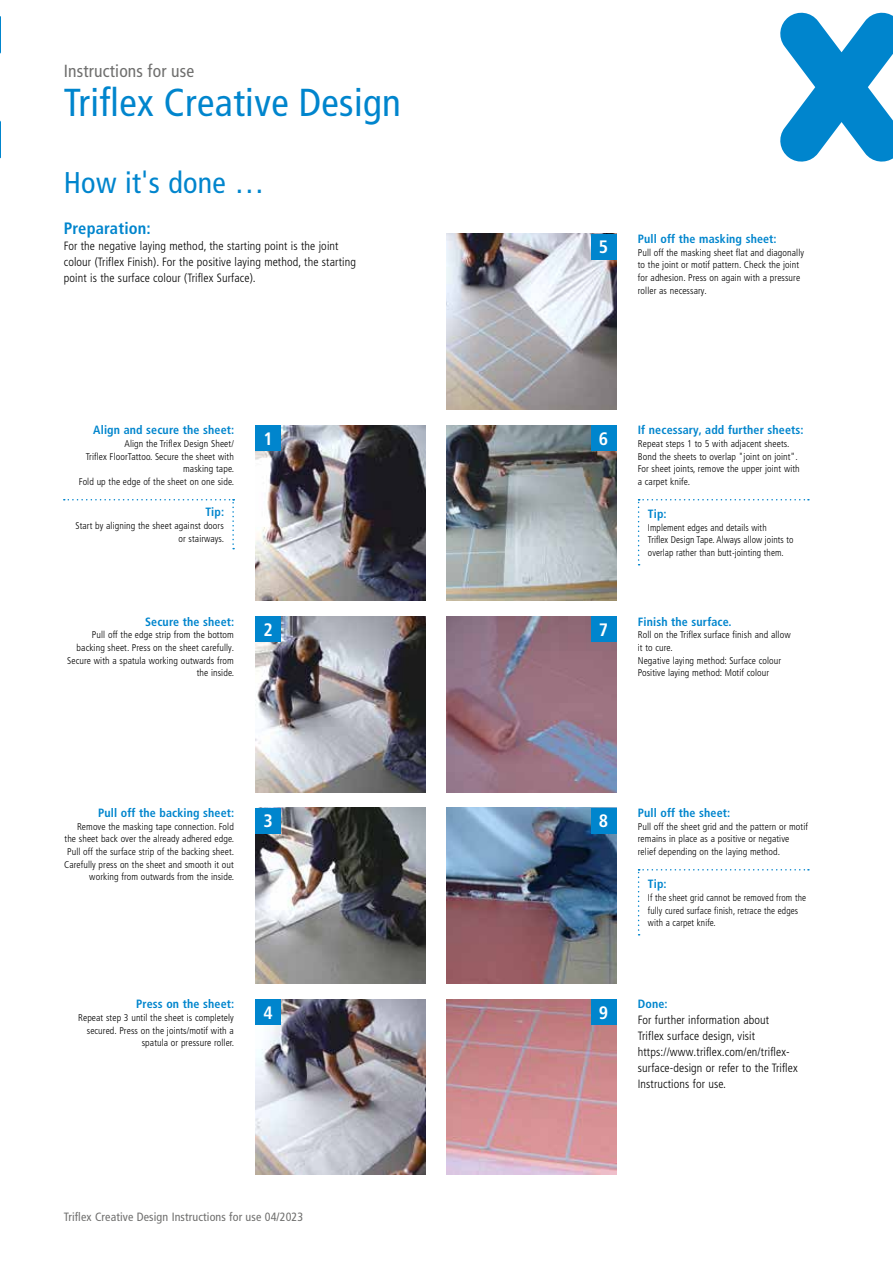
<style>
.page{position:relative;width:893px;height:1263px;background:#fff}
.page>*{position:absolute;margin:0;border:0;box-sizing:border-box;transform-origin:0 0}
.t1{font:condensed 39px "Frutiger LT Pro";letter-spacing:.01em;color:#0085cd}
.t2{font:condensed 30px "Frutiger LT Pro";letter-spacing:.01em;color:#0085cd}
.t3{font:700 condensed 18px "Frutiger LT Pro";color:#fff}
.t4{font:condensed 17.55px "Frutiger LT Pro";letter-spacing:.01em;color:#6f6f6e}
.t5{font:700 condensed 16.5px "Frutiger LT Pro";letter-spacing:.01em;color:#0085cd}
.t6{font:300 condensed 12px/15.9px "Frutiger LT Pro";letter-spacing:.01em;color:#000}
.t7{font:700 condensed 12px "Frutiger LT Pro";letter-spacing:.01em;color:#0085cd}
.t8{font:condensed 12px "Frutiger LT Pro";letter-spacing:.01em;color:#6f6f6e}
.t9{font:300 condensed 9.75px/12.6px "Frutiger LT Pro";letter-spacing:.01em;color:#000;text-align:right}
.t10{font:300 condensed 9.75px/12.6px "Frutiger LT Pro";letter-spacing:.01em;color:#000;scale:.96 1}
</style>
<div class="page">
<svg style="left:780px;top:13px;width:113px;height:149px"></svg>
<svg style="left:0;top:16px;width:1px;height:143px"></svg>
<img style="left:255px;top:617px;width:170px;height:175px">
<img style="left:446px;top:425px;width:171px;height:176px">
<img style="left:255px;top:808px;width:170px;height:175px">
<img style="left:446px;top:617px;width:171px;height:175px">
<svg style="left:638px;top:499px;width:171px;height:66px"></svg>
<div style="left:255px;top:617px;width:26px;height:25px;background:#0085cd"></div>
<div style="left:591px;top:425px;width:26px;height:26px;background:#0085cd"></div>
<div style="left:255px;top:808px;width:26px;height:25px;background:#0085cd"></div>
<div style="left:591px;top:617px;width:26px;height:25px;background:#0085cd"></div>
<img style="left:255px;top:425px;width:170px;height:176px">
<svg style="left:64px;top:499px;width:170px;height:50px"></svg>
<div style="left:255px;top:425px;width:26px;height:26px;background:#0085cd"></div>
<img style="left:446px;top:808px;width:171px;height:175px">
<img style="left:255px;top:999px;width:170px;height:176px">
<div style="left:255px;top:999px;width:26px;height:26px;background:#0085cd"></div>
<img style="left:446px;top:999px;width:171px;height:176px">
<img style="left:446px;top:234px;width:171px;height:175px">
<div style="left:591px;top:234px;width:26px;height:25px;background:#0085cd"></div>
<div style="left:591px;top:808px;width:26px;height:25px;background:#0085cd"></div>
<div style="left:591px;top:999px;width:26px;height:26px;background:#0085cd"></div>
<svg style="left:638px;top:869px;width:171px;height:66px"></svg>
<h3 class="t4" style="left:64px;top:61px;width:132px">Instructions for use</h3>
<h1 class="t1" style="left:64px;top:80px;width:339px">Triflex Creative Design</h1>
<h2 class="t2" style="left:64px;top:165px;width:202px">How it's done …</h2>
<h3 class="t5" style="left:64px;top:218px;width:89px">Preparation:</h3>
<p class="t6" style="left:64px;top:238px;width:294px">For the negative laying method, the starting point is the joint colour (Triflex Finish). For the positive laying method, the starting point is the surface colour (Triflex Surface).</p>
<p class="t7" style="left:93px;top:423px;width:143px">Align and secure the sheet:</p>
<p class="t9" style="left:79px;top:437px;width:157px">Align the Triflex Design Sheet/<br>Triflex FloorTattoo. Secure the sheet with masking tape.<br>Fold up the edge of the sheet on one side.</p>
<p class="t7" style="left:205px;top:505px;width:20px">Tip:</p>
<p class="t9" style="left:75px;top:519px;width:150px">Start by aligning the sheet against doors or stairways.</p>
<p class="t7" style="left:145px;top:614px;width:91px">Secure the sheet:</p>
<p class="t9" style="left:67px;top:629px;width:168px">Pull off the edge strip from the bottom backing sheet. Press on the sheet carefully.<br>Secure with a spatula working outwards from the inside.</p>
<h3 class="t3" style="left:263px;top:428px;width:11px">1</h3>
<h3 class="t3" style="left:263px;top:619px;width:11px">2</h3>
<p class="t7" style="left:98px;top:806px;width:138px">Pull off the backing sheet:</p>
<p class="t9" style="left:64px;top:820px;width:172px">Remove the masking tape connection. Fold the sheet back over the already adhered edge.<br>Pull off the surface strip of the backing sheet.<br>Carefully press on the sheet and smooth it out working from outwards from the inside.</p>
<h3 class="t3" style="left:263px;top:810px;width:11px">3</h3>
<p class="t7" style="left:136px;top:997px;width:100px">Press on the sheet:</p>
<p class="t9" style="left:78px;top:1011px;width:158px">Repeat step 3 until the sheet is completely secured. Press on the joints/motif with a spatula or pressure roller.</p>
<h3 class="t3" style="left:263px;top:1002px;width:11px">4</h3>
<p class="t8" style="left:64px;top:1210px;width:241px">Triflex Creative Design Instructions for use 04/2023</p>
<h3 class="t3" style="left:599px;top:236px;width:11px">5</h3>
<p class="t7" style="left:638px;top:232px;width:140px">Pull off the masking sheet:</p>
<p class="t9" style="left:638px;top:246px;width:168px;text-align:left">Pull off the masking sheet flat and diagonally to the joint or motif pattern. Check the joint for adhesion. Press on again with a pressure roller as necessary.</p>
<h3 class="t3" style="left:599px;top:428px;width:11px">6</h3>
<h3 class="t3" style="left:599px;top:619px;width:11px">7</h3>
<p class="t7" style="left:638px;top:423px;width:167px">If necessary, add further sheets:</p>
<p class="t9" style="left:638px;top:437px;width:163px;text-align:left">Repeat steps 1 to 5 with adjacent sheets.<br>Bond the sheets to overlap "joint on joint".<br>For sheet joints, remove the upper joint with a carpet knife.</p>
<p class="t7" style="left:648px;top:507px;width:20px">Tip:</p>
<p class="t10" style="left:648px;top:521px;width:153px">Implement edges and details with<br>Triflex Design Tape. Always allow joints to overlap rather than butt-jointing them.</p>
<p class="t7" style="left:638px;top:614px;width:95px">Finish the surface.</p>
<p class="t9" style="left:638px;top:629px;width:154px;text-align:left">Roll on the Triflex surface finish and allow it to cure.<br>Negative laying method: Surface colour Positive laying method: Motif colour</p>
<h3 class="t3" style="left:599px;top:810px;width:11px">8</h3>
<h3 class="t3" style="left:599px;top:1002px;width:11px">9</h3>
<p class="t7" style="left:638px;top:806px;width:94px">Pull off the sheet:</p>
<p class="t9" style="left:638px;top:820px;width:172px;text-align:left">Pull off the sheet grid and the pattern or motif remains in place as a positive or negative relief depending on the laying method.</p>
<p class="t7" style="left:648px;top:877px;width:20px">Tip:</p>
<p class="t10" style="left:648px;top:891px;width:166px">If the sheet grid cannot be removed from the fully cured surface finish, retrace the edges with a carpet knife.</p>
<p class="t7" style="left:638px;top:997px;width:31px">Done:</p>
<p class="t6" style="left:638px;top:1012px;width:161px">For further information about<br>Triflex surface design, visit https://www.triflex.com/en/triflex&shy;surface-design or refer to the Triflex<br>Instructions for use.</p>
</div>
